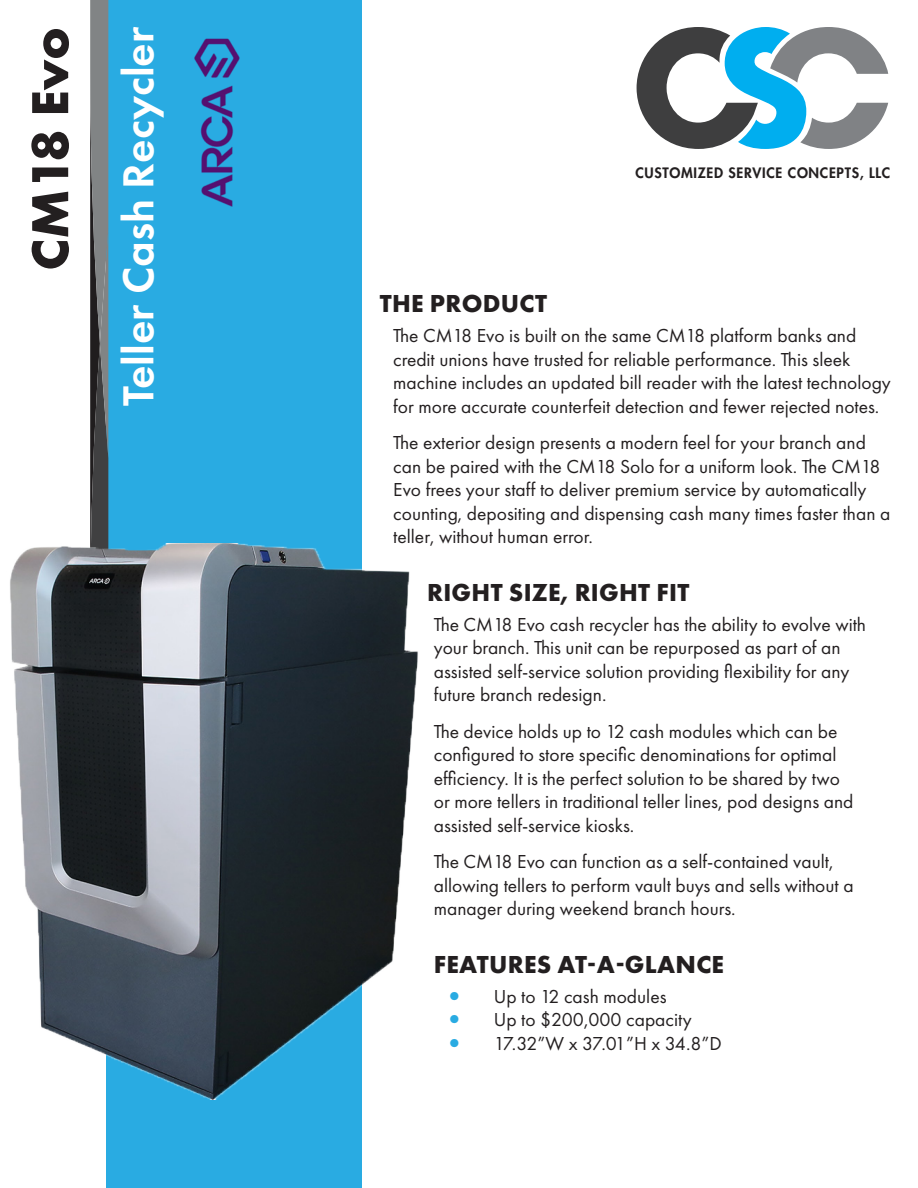
<style>
.page{position:relative;width:918px;height:1188px;background:#fff}
.page>*{position:absolute;margin:0;border:0;box-sizing:border-box;transform-origin:0 0}
.t1{font:700 54px "Futura PT";color:#231f20}
.t2{font:600 45px "Futura PT";color:#fff}
.t3{font:700 25.5px "Futura PT";letter-spacing:.01em;color:#231f20}
.t4{font:19.5px/23.4px "Futura PT";color:#231f20}
.t5{font:800 13.95px "Futura Std";letter-spacing:.05em;color:#231f20}
.s1{font-size:29.25px;color:#29abe2}
</style>
<div class="page">
<div style="left:106px;top:0;width:256px;height:1188px;background:#29abe2"></div>
<svg style="left:90px;top:0;width:18px;height:544px;background:#636566"></svg>
<svg style="left:637px;top:27px;width:251px;height:122px"></svg>
<img style="left:10px;top:544px;width:408px;height:555px">
<img style="left:194px;top:38px;width:46px;height:169px">
<p class="t1" style="left:15px;top:271px;width:245px;rotate:-90deg">CM18 Evo</p>
<p class="t2" style="left:110px;top:406px;width:381px;rotate:-90deg">Teller Cash Recycler</p>
<p class="t5" style="left:635px;top:164px;width:256px">CUSTOMIZED SERVICE CONCEPTS, LLC</p>
<p class="t3" style="left:380px;top:287px;width:169px">THE PRODUCT</p>
<p class="t4" style="left:393px;top:324px;width:499px">The CM18 Evo is built on the same CM18 platform banks and credit unions have trusted for reliable performance. This sleek machine includes an updated bill reader with the latest technology for more accurate counterfeit detection and fewer rejected notes.</p>
<p class="t4" style="left:393px;top:431px;width:499px">The exterior design presents a modern feel for your branch and can be paired with the CM18 Solo for a uniform look. The CM18<br>Evo frees your staff to deliver premium service by automatically counting, depositing and dispensing cash many times faster than a teller, without human error.</p>
<p class="t3" style="left:427px;top:576px;width:264px">RIGHT SIZE, RIGHT FIT</p>
<p class="t4" style="left:434px;top:613px;width:434px">The CM18 Evo cash recycler has the ability to evolve with your branch. This unit can be repurposed as part of an assisted self-service solution providing flexibility for any future branch redesign.</p>
<p class="t4" style="left:434px;top:720px;width:421px">The device holds up to 12 cash modules which can be configured to store specific denominations for optimal efficiency. It is the perfect solution to be shared by two or more tellers in traditional teller lines, pod designs and assisted self-service kiosks.</p>
<p class="t4" style="left:434px;top:850px;width:421px">The CM18 Evo can function as a self-contained vault, allowing tellers to perform vault buys and sells without a manager during weekend branch hours.</p>
<p class="t3" style="left:434px;top:948px;width:292px">FEATURES AT-A-GLANCE</p>
<p class="t4" style="left:440px;top:985px;width:228px"><span class="s1">•</span> Up to 12 cash modules</p>
<p class="t4" style="left:440px;top:1008px;width:253px"><span class="s1">•</span> Up to $200,000 capacity</p>
<p class="t4" style="left:440px;top:1032px;width:283px"><span class="s1">•</span> 17.32”W x 37.01”H x 34.8”D</p>
</div>
